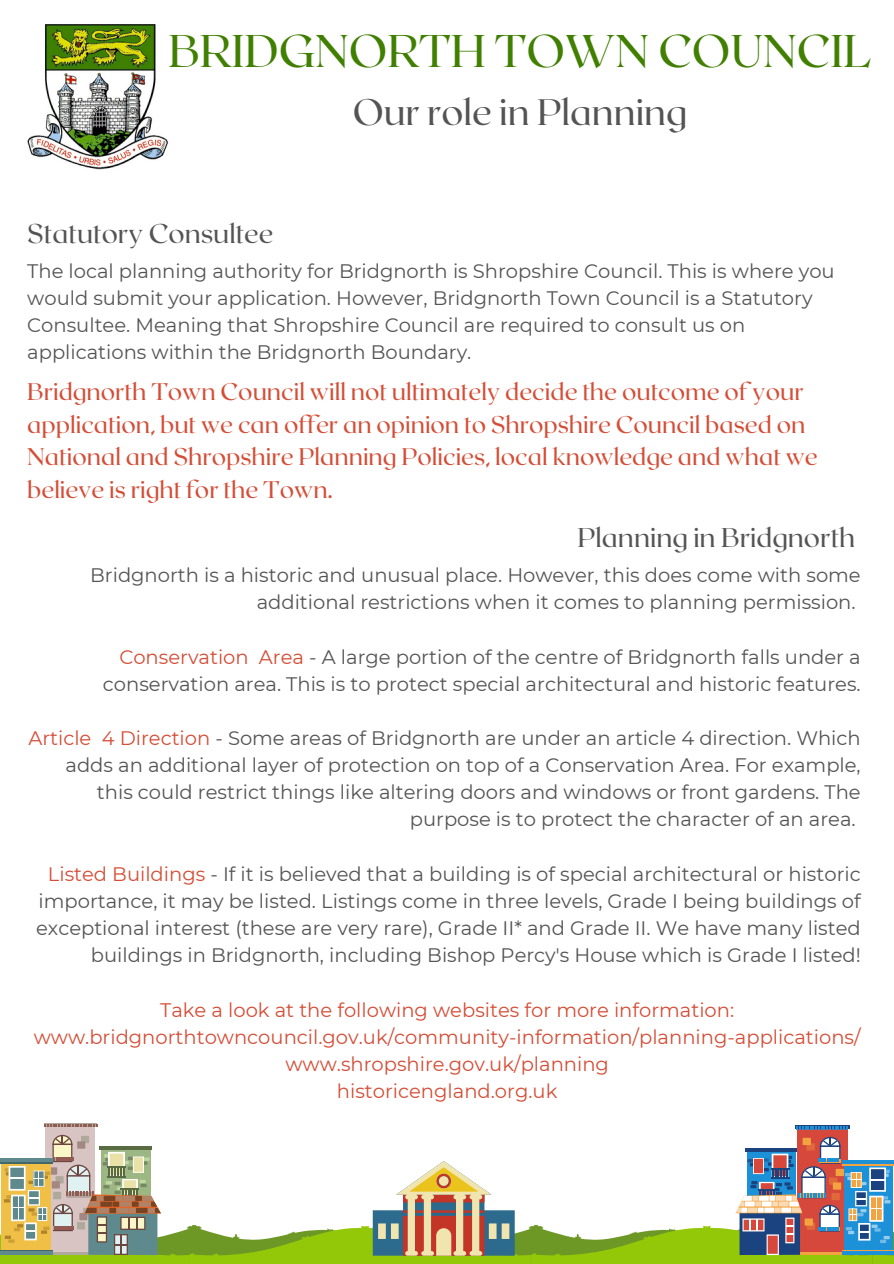
<style>
.page{position:relative;width:894px;height:1264px;background:#fff}
.page>*{position:absolute;margin:0;border:0;box-sizing:border-box;transform-origin:0 0}
.t1{font:45.75px "Roxborough CF";color:#407f00}
.t2{font:36.75px "Roxborough CF";color:#545454}
.t3{font:27px "Roxborough CF";color:#545454}
.t4{font:24px/32.7px "Roxborough CF";color:#d54d36}
.t5{font:19.5px/27px "Montserrat";color:#545454;text-align:right}
.t6{font:19.5px/27px "Montserrat";color:#d54d36;text-align:center}
.s1{color:#d54d36}
</style>
<div class="page">
<img style="left:27px;top:24px;width:141px;height:146px">
<svg style="left:0;top:1123px;width:893px;height:140px"></svg>
<h1 class="t1" style="left:168px;top:21px;width:704px">BRIDGNORTH TOWN COUNCIL</h1>
<h2 class="t2" style="left:352px;top:88px;width:336px">Our role in Planning</h2>
<h3 class="t3" style="left:27px;top:216px;width:247px">Statutory Consultee</h3>
<p class="t5" style="left:27px;top:257px;width:808px;text-align:left">The local planning authority for Bridgnorth is Shropshire Council. This is where you would submit your application. However, Bridgnorth Town Council is a Statutory Consultee. Meaning that Shropshire Council are required to consult us on applications within the Bridgnorth Boundary.</p>
<p class="t4" style="left:27px;top:374px;width:791px">Bridgnorth Town Council will not ultimately decide the outcome of your application, but we can offer an opinion to Shropshire Council based on National and Shropshire Planning Policies, local knowledge and what we believe is right for the Town.</p>
<h3 class="t3" style="left:577px;top:520px;width:279px">Planning in Bridgnorth</h3>
<p class="t5" style="left:90px;top:561px;width:771px">Bridgnorth is a historic and unusual place. However, this does come with some additional restrictions when it comes to planning permission.</p>
<p class="t5" style="left:103px;top:643px;width:759px"><span class="s1">Conservation Area</span> - A large portion of the centre of Bridgnorth falls under a conservation area. This is to protect special architectural and historic features.</p>
<p class="t5" style="left:28px;top:724px;width:833px"><span class="s1">Article 4 Direction</span> - Some areas of Bridgnorth are under an article 4 direction. Which adds an additional layer of protection on top of a Conservation Area. For example, this could restrict things like altering doors and windows or front gardens. The purpose is to protect the character of an area.</p>
<p class="t5" style="left:36px;top:860px;width:825px"><span class="s1">Listed Buildings</span> - If it is believed that a building is of special architectural or historic importance, it may be listed. Listings come in three levels, Grade I being buildings of exceptional interest (these are very rare), Grade II* and Grade II. We have many listed buildings in Bridgnorth, including Bishop Percy's House which is Grade I listed!</p>
<p class="t6" style="left:34px;top:996px;width:828px">Take a look at the following websites for more information: www.bridgnorthtowncouncil.gov.uk/community-information/planning-applications/ www.shropshire.gov.uk/planning<br>historicengland.org.uk</p>
</div>
